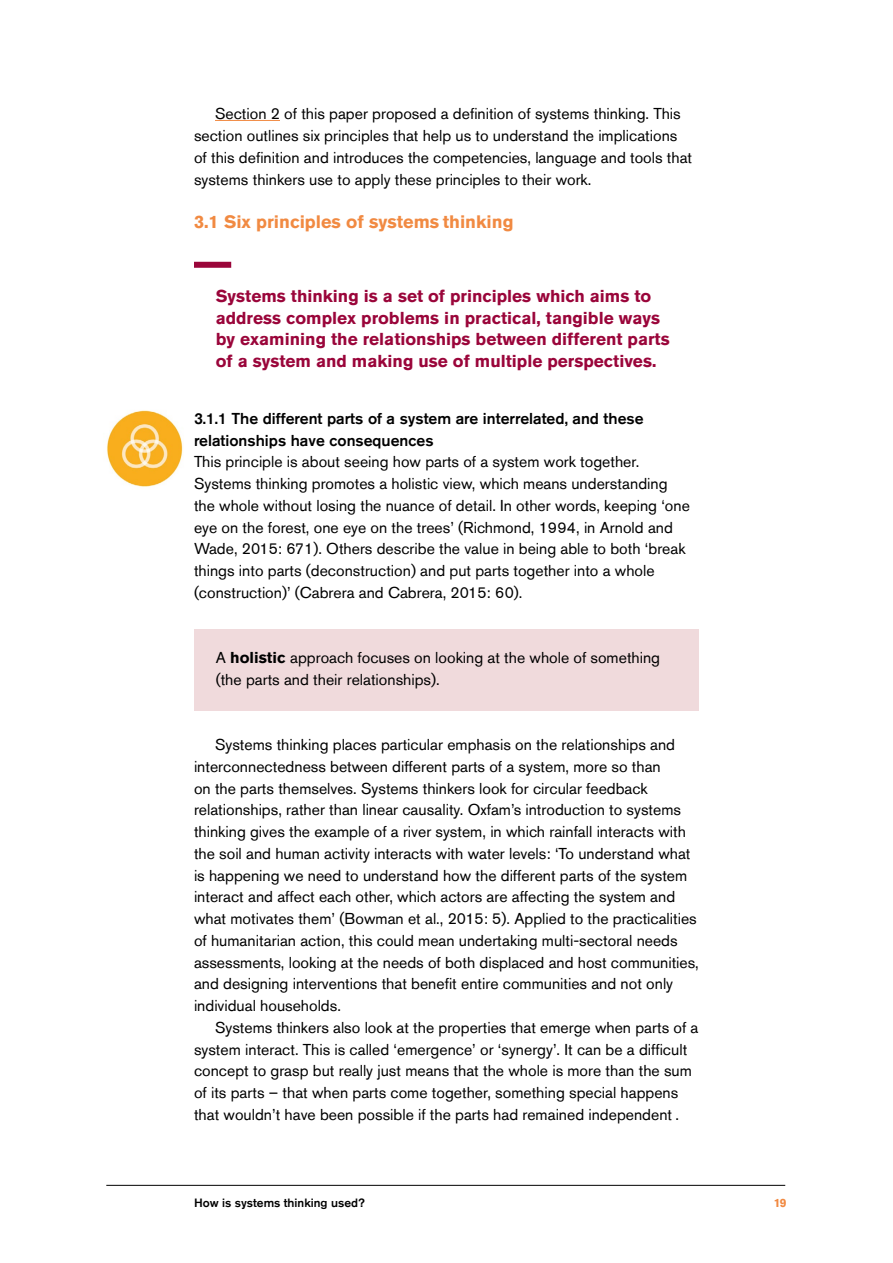
<style>
.page{position:relative;width:893px;height:1263px;background:#fff}
.page>*{position:absolute;margin:0;border:0;box-sizing:border-box;transform-origin:0 0}
.t1{font:700 18px "Akzidenz Grotesk Std";color:#f18a42}
.t2{font:700 17.25px/21.8px "Akzidenz Grotesk Std";color:#9a053a}
.t3{font:15.75px/21.8px "Akzidenz Grotesk Std";color:#000}
.t4{font:500 15.75px/21.8px "Akzidenz Grotesk Std";color:#000}
.t5{font:500 12px "Akzidenz Grotesk Std";color:#000}
.t6{font:700 12px "Akzidenz Grotesk Std";color:#f18a42}
.s1{font-weight:700}
</style>
<div class="page">
<hr style="left:106px;top:1185px;width:679px;height:1px;background:#000">
<img style="left:107px;top:410px;width:76px;height:77px">
<hr style="left:215px;top:120px;width:65px;height:1px;background:#f18a42">
<div style="left:194px;top:262px;width:37px;height:6px;background:#9a053a"></div>
<div style="left:194px;top:629px;width:505px;height:81px;background:#f0dadc"></div>
<p class="t3" style="left:194px;top:103px;width:500px;text-indent:21px">Section 2 of this paper proposed a definition of systems thinking. This section outlines six principles that help us to understand the implications of this definition and introduces the competencies, language and tools that systems thinkers use to apply these principles to their work.</p>
<p class="t1" style="left:194px;top:211px;width:321px">3.1 Six principles of systems thinking</p>
<p class="t2" style="left:216px;top:285px;width:455px">Systems thinking is a set of principles which aims to address complex problems in practical, tangible ways by examining the relationships between different parts of a system and making use of multiple perspectives.</p>
<p class="t4" style="left:194px;top:407px;width:451px">3.1.1 The different parts of a system are interrelated, and these relationships have consequences</p>
<p class="t3" style="left:194px;top:451px;width:497px">This principle is about seeing how parts of a system work together.<br>Systems thinking promotes a holistic view, which means understanding the whole without losing the nuance of detail. In other words, keeping ‘one eye on the forest, one eye on the trees’ (Richmond, 1994, in Arnold and Wade, 2015: 671). Others describe the value in being able to both ‘break things into parts (deconstruction) and put parts together into a whole (construction)’ (Cabrera and Cabrera, 2015: 60).</p>
<p class="t3" style="left:216px;top:647px;width:446px">A <span class="s1">holistic</span> approach focuses on looking at the whole of something (the parts and their relationships).</p>
<p class="t3" style="left:194px;top:734px;width:506px;text-indent:21px">Systems thinking places particular emphasis on the relationships and interconnectedness between different parts of a system, more so than<br>on the parts themselves. Systems thinkers look for circular feedback relationships, rather than linear causality. Oxfam’s introduction to systems thinking gives the example of a river system, in which rainfall interacts with the soil and human activity interacts with water levels: ‘To understand what is happening we need to understand how the different parts of the system interact and affect each other, which actors are affecting the system and what motivates them’ (Bowman et al., 2015: 5). Applied to the practicalities of humanitarian action, this could mean undertaking multi-sectoral needs assessments, looking at the needs of both displaced and host communities, and designing interventions that benefit entire communities and not only individual households.</p>
<p class="t3" style="left:194px;top:1016px;width:506px;text-indent:21px">Systems thinkers also look at the properties that emerge when parts of a system interact. This is called ‘emergence’ or ‘synergy’. It can be a difficult concept to grasp but really just means that the whole is more than the sum of its parts – that when parts come together, something special happens that wouldn’t have been possible if the parts had remained independent .</p>
<p class="t5" style="left:194px;top:1195px;width:172px">How is systems thinking used?</p>
<p class="t6" style="left:774px;top:1196px;width:14px">19</p>
</div>
